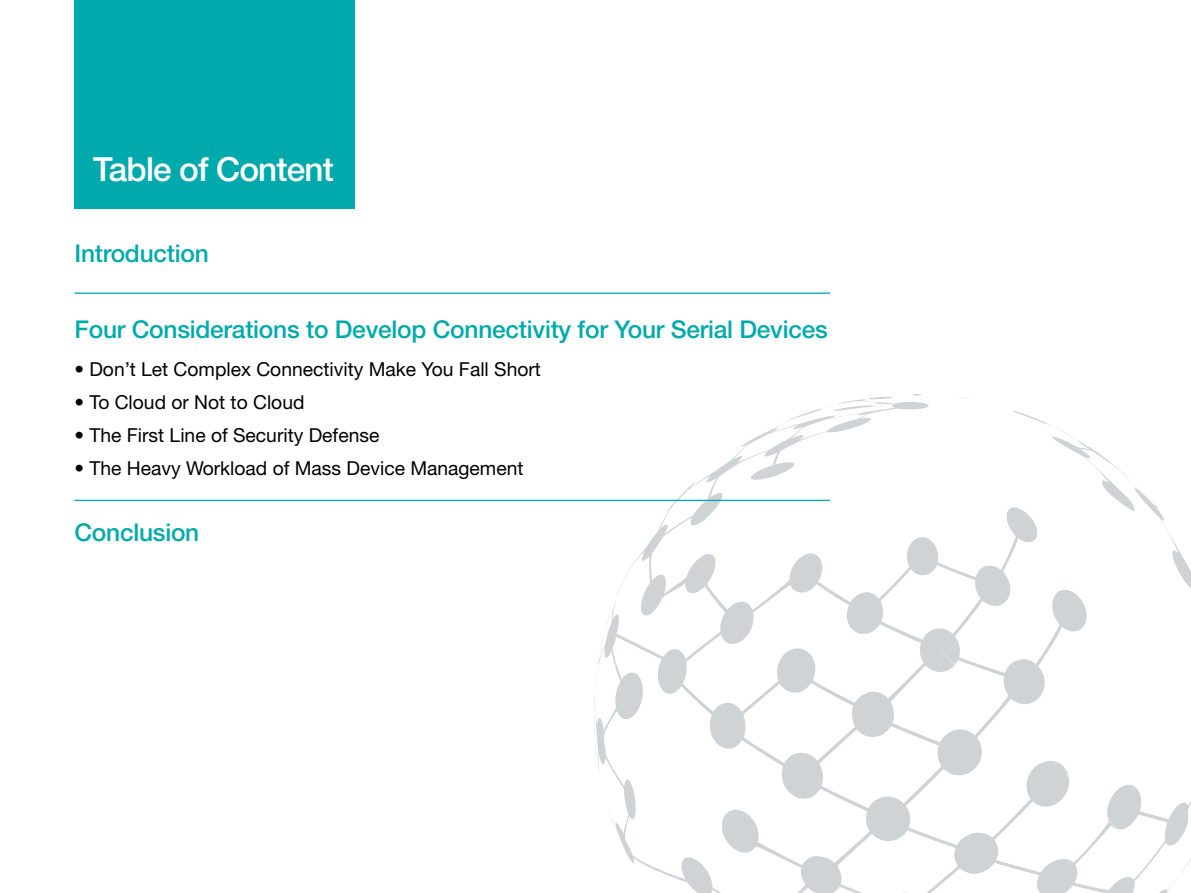
<style>
.page{position:relative;width:1191px;height:893px;background:#fff}
.page>*{position:absolute;margin:0;border:0;box-sizing:border-box;transform-origin:0 0}
.t1{font:500 33.25px "Helvetica Neue LT Std";letter-spacing:-.025em;color:#fff}
.t2{font:500 24.5px "Helvetica Neue LT Std";letter-spacing:-.01em;color:#00aaac}
.t3{font:19.25px "Helvetica Neue LT Std";color:#000}
</style>
<div class="page">
<div style="left:74px;top:0;width:281px;height:209px;background:#00aaac"></div>
<svg style="left:637px;top:409px;width:187px;height:141px"></svg>
<svg style="left:788px;top:412px;width:20px;height:8px"></svg>
<svg style="left:733px;top:447px;width:4px;height:3px"></svg>
<svg style="left:666px;top:482px;width:28px;height:30px"></svg>
<svg style="left:1152px;top:801px;width:39px;height:92px"></svg>
<svg style="left:824px;top:394px;width:367px;height:317px"></svg>
<svg style="left:1000px;top:761px;width:152px;height:132px"></svg>
<svg style="left:640px;top:550px;width:360px;height:343px"></svg>
<svg style="left:681px;top:860px;width:29px;height:33px"></svg>
<svg style="left:594px;top:555px;width:112px;height:338px"></svg>
<hr style="left:74px;top:293px;width:756px;height:1px;background:#00aaac">
<hr style="left:74px;top:500px;width:756px;height:1px;background:#00aaac">
<h1 class="t1" style="left:93px;top:149px;width:242px">Table of Content</h1>
<p class="t2" style="left:74px;top:239px;width:136px">Introduction</p>
<p class="t2" style="left:74px;top:315px;width:755px">Four Considerations to Develop Connectivity for Your Serial Devices</p>
<p class="t3" style="left:74px;top:358px;width:468px">• Don’t Let Complex Connectivity Make You Fall Short</p>
<p class="t3" style="left:74px;top:391px;width:231px">• To Cloud or Not to Cloud</p>
<p class="t3" style="left:74px;top:424px;width:306px">• The First Line of Security Defense</p>
<p class="t3" style="left:74px;top:457px;width:450px">• The Heavy Workload of Mass Device Management</p>
<p class="t2" style="left:74px;top:518px;width:126px">Conclusion</p>
</div>
